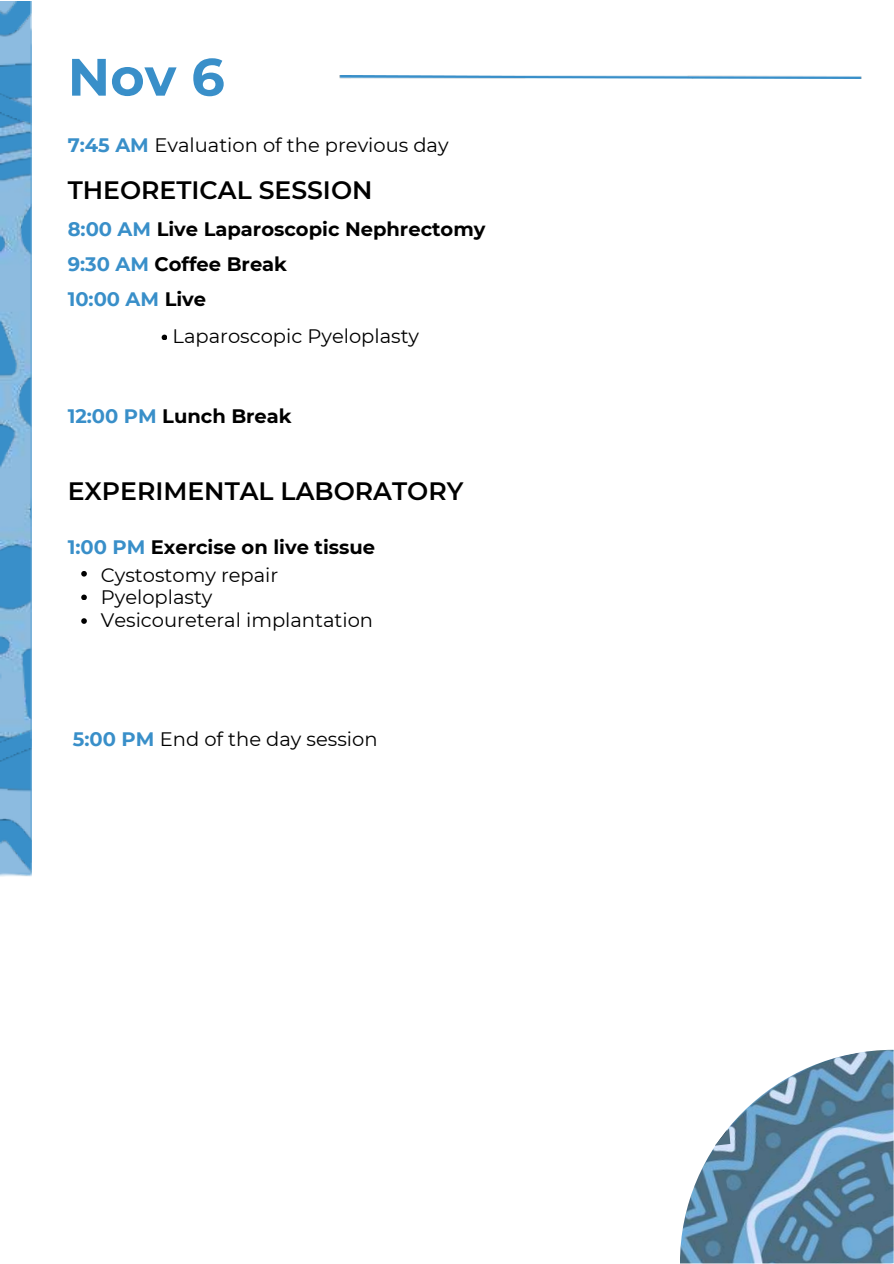
<style>
.page{position:relative;width:894px;height:1264px;background:#fff}
.page>*{position:absolute;margin:0;border:0;box-sizing:border-box;transform-origin:0 0}
.t1{font:700 52.5px "Montserrat";color:#398fc9}
.t2{font:600 25.05px "Montserrat";color:#000}
.t3{font:700 19.5px/34.8px "Montserrat";color:#000}
.t4{font:19.5px/22.5px "Montserrat";color:#000}
.s1{font-weight:700;color:#398fc9}
.s2{color:#398fc9}
.s3{font-weight:400}
</style>
<div class="page">
<svg style="left:162px;top:334px;width:5px;height:6px"></svg>
<img style="left:339px;top:75px;width:523px;height:4px">
<img style="left:0;top:66px;width:32px;height:722px">
<img style="left:0;top:126px;width:32px;height:603px">
<img style="left:0;top:36px;width:32px;height:30px">
<img style="left:0;top:1px;width:32px;height:35px">
<img style="left:0;top:788px;width:32px;height:31px">
<img style="left:0;top:872px;width:32px;height:4px">
<img style="left:0;top:819px;width:32px;height:53px">
<svg style="left:0;top:873px;width:6px;height:3px"></svg>
<img style="left:0;top:93px;width:32px;height:33px">
<img style="left:0;top:729px;width:32px;height:33px">
<img style="left:680px;top:1049px;width:213px;height:214px">
<svg style="left:81px;top:571px;width:6px;height:5px"></svg>
<svg style="left:81px;top:594px;width:6px;height:6px"></svg>
<svg style="left:81px;top:618px;width:6px;height:6px"></svg>
<svg style="left:714px;top:1128px;width:22px;height:17px"></svg>
<h1 class="t1" style="left:68px;top:45px;width:158px">Nov 6</h1>
<p class="t4" style="left:68px;top:134px;width:382px"><span class="s1">7:45 AM</span> Evaluation of the previous day</p>
<p class="t2" style="left:68px;top:175px;width:306px">THEORETICAL SESSION</p>
<p class="t3" style="left:68px;top:212px;width:419px"><span class="s2">8:00 AM</span> Live Laparoscopic Nephrectomy<br><span class="s2">9:30 AM</span> Coffee Break<br><span class="s2">10:00 AM</span> Live</p>
<p class="t4" style="left:172px;top:325px;width:248px">Laparoscopic Pyeloplasty</p>
<p class="t3" style="left:68px;top:398px;width:225px"><span class="s2">12:00 PM</span> Lunch Break</p>
<p class="t2" style="left:68px;top:476px;width:397px">EXPERIMENTAL LABORATORY</p>
<p class="t3" style="left:101px;top:532px;width:276px;line-height:28px;text-indent:-33px"><span class="s2">1:00 PM</span> Exercise on live tissue<br><span class="s3">Cystostomy repair</span></p>
<p class="t4" style="left:101px;top:586px;width:274px">Pyeloplasty<br>Vesicoureteral implantation</p>
<p class="t4" style="left:73px;top:728px;width:306px"><span class="s1">5:00 PM</span> End of the day session</p>
</div>
